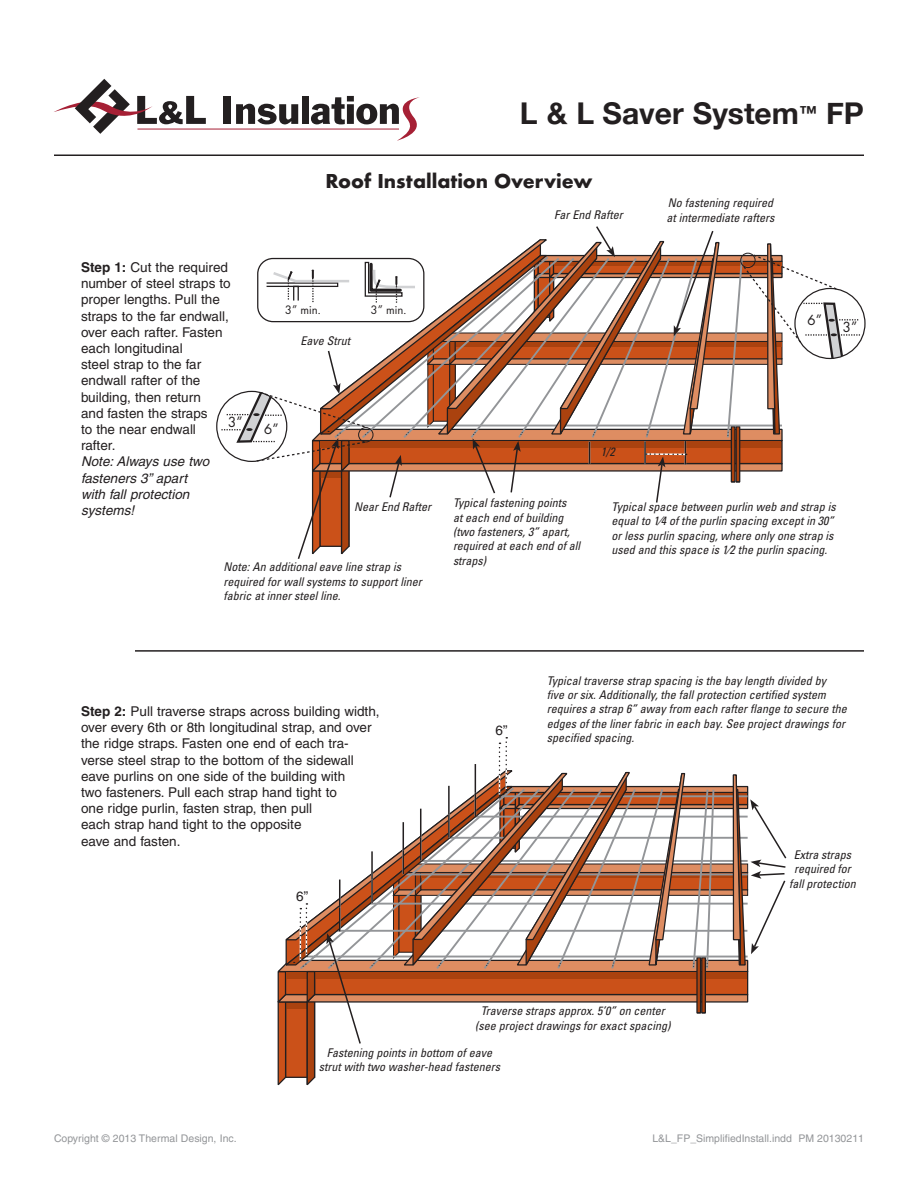
<style>
.page{position:relative;width:918px;height:1188px;background:#fff}
.page>*{position:absolute;margin:0;border:0;box-sizing:border-box;transform-origin:0 0}
.t1{font:700 30px "Helvetica Neue";color:#231f20}
.t2{font:800 21px "Function LH";color:#231f20}
.t3{font:15.3px "Function";color:#231f20}
.t4{font:13.5px/16.2px "Helvetica";color:#231f20}
.t5{font:italic 13.5px/16.2px "Helvetica";color:#231f20}
.t6{font:12.75px "Function";color:#231f20}
.t7{font:italic condensed 12px/14.4px "Univers";color:#231f20}
.t8{font:10.5px "Helvetica";color:#939598}
.s1{font-weight:700}
</style>
<div class="page">
<hr style="left:54px;top:154px;width:810px;height:2px;background:#231f20">
<hr style="left:135px;top:650px;width:729px;height:2px;background:#231f20">
<svg style="left:220px;top:226px;width:641px;height:333px"></svg>
<svg style="left:277px;top:737px;width:510px;height:349px"></svg>
<div style="left:223px;top:96px;width:8px;height:28px;background:#231f20"></div>
<svg style="left:236px;top:104px;width:62px;height:20px"></svg>
<div style="left:302px;top:96px;width:7px;height:28px;background:#231f20"></div>
<hr style="left:137px;top:129px;width:262px;height:1px;background:#a62035">
<svg style="left:311px;top:96px;width:109px;height:45px"></svg>
<svg style="left:54px;top:79px;width:152px;height:55px"></svg>
<p class="t1" style="left:520px;top:95px;width:346px">L &amp; L Saver System<sup>™</sup> FP</p>
<p class="t2" style="left:325px;top:168px;width:269px">Roof Installation Overview</p>
<p class="t7" style="left:554px;top:208px;width:70px">Far End Rafter</p>
<p class="t7" style="left:668px;top:196px;width:107px">No fastening required</p>
<p class="t7" style="left:667px;top:210px;width:109px">at intermediate rafters</p>
<p class="t4" style="left:81px;top:259px;width:151px"><span class="s1">Step 1:</span> Cut the required number of steel straps to proper lengths. Pull the straps to the far endwall, over each rafter. Fasten each longitudinal<br>steel strap to the far endwall rafter of the building, then return<br>and fasten the straps<br>to the near endwall rafter.</p>
<p class="t5" style="left:81px;top:453px;width:130px">Note: Always use two fasteners 3” apart with fall protection systems!</p>
<p class="t3" style="left:228px;top:414px;width:16px">3”</p>
<p class="t6" style="left:285px;top:302px;width:37px">3” min.</p>
<p class="t6" style="left:371px;top:302px;width:37px">3” min.</p>
<p class="t7" style="left:301px;top:333px;width:51px">Eave Strut</p>
<p class="t3" style="left:264px;top:420px;width:16px">6”</p>
<p class="t7" style="left:354px;top:499px;width:79px">Near End Rafter</p>
<p class="t7" style="left:224px;top:560px;width:200px">Note: An additional eave line strap is required for wall systems to support liner fabric at inner steel line.</p>
<p class="t7" style="left:453px;top:496px;width:115px">Typical fastening points</p>
<p class="t7" style="left:453px;top:510px;width:112px">at each end of building</p>
<p class="t7" style="left:453px;top:524px;width:129px">(two fasteners, 3” apart, required at each end of all straps)</p>
<p class="t7" style="left:601px;top:444px;width:15px">1/2</p>
<p class="t3" style="left:807px;top:311px;width:16px">6”</p>
<p class="t3" style="left:843px;top:319px;width:16px">3”</p>
<p class="t7" style="left:612px;top:499px;width:226px">Typical space between purlin web and strap is equal to 1⁄4 of the purlin spacing except in 30” or less purlin spacing, where only one strap is used and this space is 1⁄2 the purlin spacing.</p>
<p class="t4" style="left:81px;top:703px;width:300px"><span class="s1">Step 2:</span> Pull traverse straps across building width, over every 6th or 8th longitudinal strap, and over the ridge straps. Fasten one end of each tra&shy;verse steel strap to the bottom of the sidewall eave purlins on one side of the building with<br>two fasteners. Pull each strap hand tight to<br>one ridge purlin, fasten strap, then pull<br>each strap hand tight to the opposite<br>eave and fasten.</p>
<p class="t4" style="left:296px;top:888px;width:14px">6”</p>
<p class="t4" style="left:496px;top:722px;width:14px">6”</p>
<p class="t7" style="left:547px;top:673px;width:302px">Typical traverse strap spacing is the bay length divided by<br>five or six. Additionally, the fall protection certified system requires a strap 6” away from each rafter flange to secure the edges of the liner fabric in each bay. See project drawings for specified spacing.</p>
<p class="t7" style="left:794px;top:847px;width:59px">Extra straps</p>
<p class="t7" style="left:794px;top:862px;width:58px">required for</p>
<p class="t7" style="left:789px;top:876px;width:68px">fall protection</p>
<p class="t7" style="left:475px;top:1004px;width:197px;text-align:center">Traverse straps approx. 5’0” on center (see project drawings for exact spacing)</p>
<p class="t7" style="left:319px;top:1045px;width:183px;text-align:center">Fastening points in bottom of eave strut with two washer-head fasteners</p>
<p class="t8" style="left:54px;top:1132px;width:184px">Copyright © 2013 Thermal Design, Inc.</p>
<p class="t8" style="left:652px;top:1132px;width:213px">L&amp;L_FP_SimplifiedInstall.indd PM 20130211</p>
</div>
